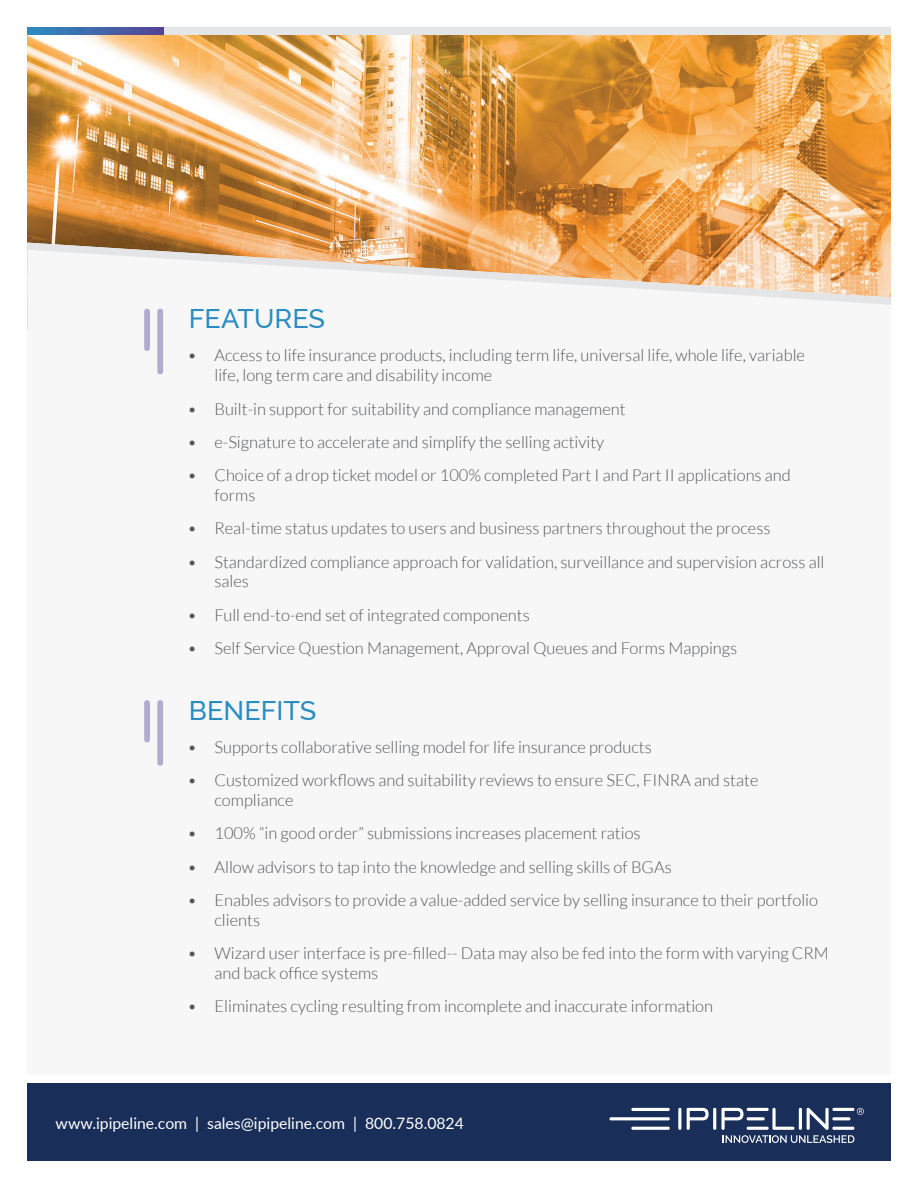
<style>
.page{position:relative;width:918px;height:1188px;background:#fff}
.page>*{position:absolute;margin:0;border:0;box-sizing:border-box;transform-origin:0 0}
.t1{font:500 27px "Raleway";color:#298dc1}
.t2{font:300 16.5px/19.8px "Lato";color:#545759}
.t3{font:15.75px "Lato";color:#fff}
</style>
<div class="page">
<div style="left:27px;top:34px;width:864px;height:1049px;background:#f7f7f8"></div>
<div style="left:27px;top:1083px;width:864px;height:78px;background:#192e58"></div>
<hr style="left:678px;top:1108px;width:3px;height:22px;background:#fff;border-radius:2px">
<svg style="left:687px;top:1108px;width:22px;height:22px"></svg>
<hr style="left:713px;top:1108px;width:3px;height:22px;background:#fff;border-radius:2px">
<hr style="left:631px;top:1108px;width:39px;height:3px;background:#fff;border-radius:2px">
<hr style="left:609px;top:1117px;width:61px;height:3px;background:#fff;border-radius:2px">
<hr style="left:631px;top:1127px;width:39px;height:3px;background:#fff;border-radius:2px">
<svg style="left:721px;top:1108px;width:143px;height:35px"></svg>
<div style="left:27px;top:1076px;width:864px;height:7px;background:#fff"></div>
<img style="left:27px;top:34px;width:864px;height:209px">
<svg style="left:27px;top:243px;width:864px;height:62px"></svg>
<div style="left:144px;top:309px;width:6px;height:42px;background:#b3aad0;border-radius:3px"></div>
<div style="left:157px;top:309px;width:6px;height:65px;background:#b3aad0;border-radius:3px"></div>
<div style="left:144px;top:700px;width:6px;height:42px;background:#b3aad0;border-radius:3px"></div>
<div style="left:157px;top:700px;width:6px;height:66px;background:#b3aad0;border-radius:3px"></div>
<div style="left:27px;top:27px;width:864px;height:7px;background:#e4e5e7"></div>
<svg style="left:27px;top:27px;width:136px;height:7px"></svg>
<p class="t1" style="left:189px;top:304px;width:138px">FEATURES</p>
<p class="t2" style="left:214px;top:346px;width:592px;text-indent:-27px">• Access to life insurance products, including term life, universal life, whole life, variable life, long term care and disability income</p>
<p class="t2" style="left:187px;top:399px;width:440px">• Built-in support for suitability and compliance management</p>
<p class="t2" style="left:187px;top:432px;width:418px">• e-Signature to accelerate and simplify the selling activity</p>
<p class="t2" style="left:214px;top:465px;width:578px;text-indent:-27px">• Choice of a drop ticket model or 100% completed Part I and Part II applications and forms</p>
<p class="t2" style="left:187px;top:518px;width:585px">• Real-time status updates to users and business partners throughout the process</p>
<p class="t2" style="left:214px;top:552px;width:612px;text-indent:-27px">• Standardized compliance approach for validation, surveillance and supervision across all sales</p>
<p class="t2" style="left:187px;top:605px;width:344px">• Full end-to-end set of integrated components</p>
<p class="t2" style="left:187px;top:638px;width:551px">• Self Service Question Management, Approval Queues and Forms Mappings</p>
<p class="t1" style="left:189px;top:695px;width:129px">BENEFITS</p>
<p class="t2" style="left:187px;top:737px;width:466px">• Supports collaborative selling model for life insurance products</p>
<p class="t2" style="left:214px;top:770px;width:545px;text-indent:-27px">• Customized workflows and suitability reviews to ensure SEC, FINRA and state compliance</p>
<p class="t2" style="left:187px;top:823px;width:455px">• 100% “in good order” submissions increases placement ratios</p>
<p class="t2" style="left:187px;top:857px;width:486px">• Allow advisors to tap into the knowledge and selling skills of BGAs</p>
<p class="t2" style="left:214px;top:890px;width:605px;text-indent:-27px">• Enables advisors to provide a value-added service by selling insurance to their portfolio clients</p>
<p class="t2" style="left:214px;top:943px;width:616px;text-indent:-27px">• Wizard user interface is pre-filled-- Data may also be fed into the form with varying CRM and back office systems</p>
<p class="t2" style="left:187px;top:996px;width:527px">• Eliminates cycling resulting from incomplete and inaccurate information</p>
<p class="t3" style="left:56px;top:1112px;width:410px">www.ipipeline.com | sales@ipipeline.com | 800.758.0824</p>
</div>
